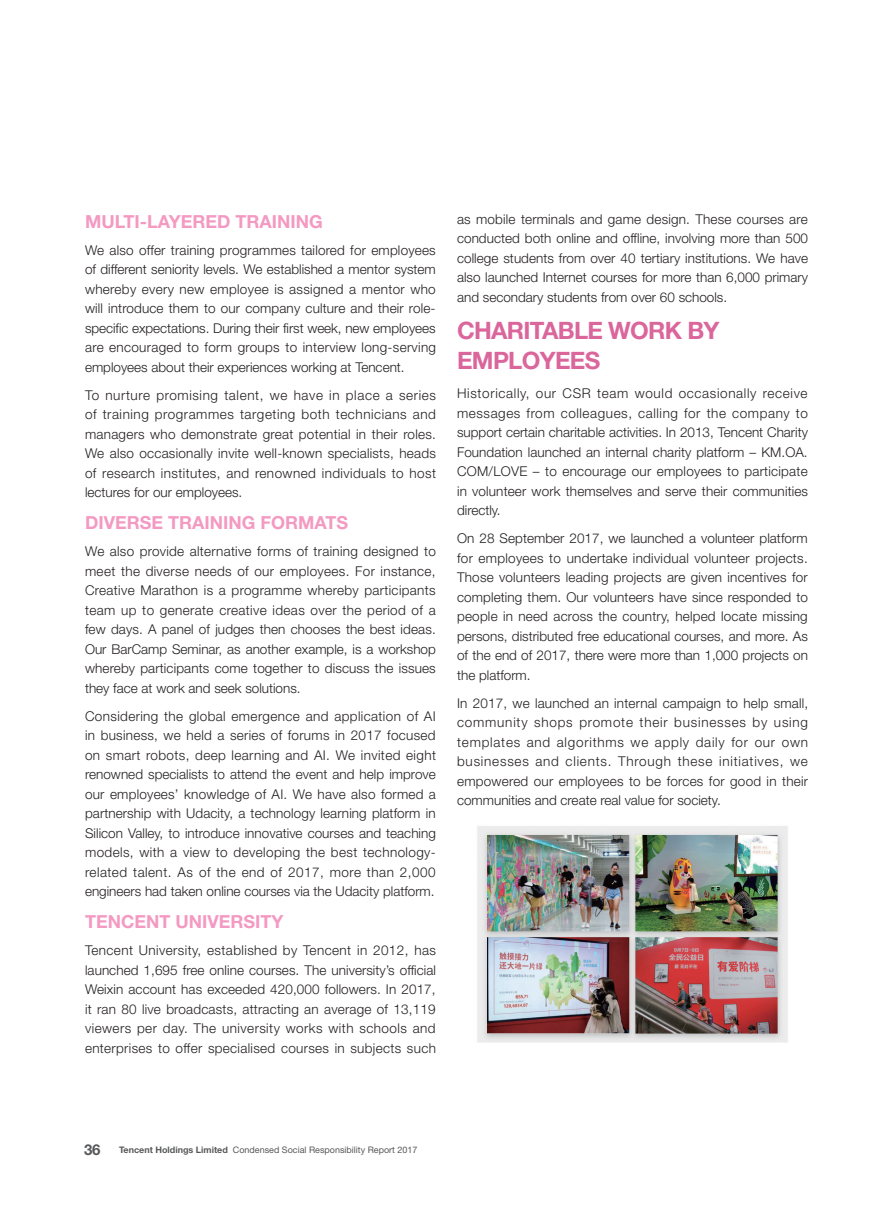
<style>
.page{position:relative;width:893px;height:1212px;background:#fff}
.page>*{position:absolute;margin:0;border:0;box-sizing:border-box;transform-origin:0 0}
.t1{font:700 24px "Helvetica Neue LT Std";color:#da669c}
.t2{font:700 18px "Helvetica Neue LT Std";color:#f499c2}
.t3{font:300 13.5px/19.5px "Helvetica Neue LT Std";color:#231f20;text-align:justify}
.t4{font:9px "Helvetica Neue LT Std";color:#57585a}
.s1{font-weight:700;font-size:15px}
.s2{font-weight:700}
</style>
<div class="page">
<img style="left:477px;top:826px;width:311px;height:217px">
<h2 class="t2" style="left:85px;top:210px;width:27px">MULTI</h2>
<h2 class="t2" style="left:140px;top:210px;width:20px">-LAYERED</h2>
<h2 class="t2" style="left:235px;top:210px;width:23px">TRAINING</h2>
<p class="t3" style="left:85px;top:240px;width:352px">We also offer training programmes tailored for employees of different seniority levels. We established a mentor system whereby every new employee is assigned a mentor who will introduce them to our company culture and their role&shy;specific expectations. During their first week, new employees are encouraged to form groups to interview long-serving employees about their experiences working at Tencent.</p>
<p class="t3" style="left:85px;top:385px;width:352px">To nurture promising talent, we have in place a series of training programmes targeting both technicians and managers who demonstrate great potential in their roles.<br>We also occasionally invite well-known specialists, heads of research institutes, and renowned individuals to host lectures for our employees.</p>
<h2 class="t2" style="left:85px;top:512px;width:25px">DIVERSE</h2>
<h2 class="t2" style="left:168px;top:512px;width:23px">TRAINING</h2>
<h2 class="t2" style="left:260px;top:512px;width:25px">FORMATS</h2>
<p class="t3" style="left:85px;top:541px;width:352px">We also provide alternative forms of training designed to meet the diverse needs of our employees. For instance, Creative Marathon is a programme whereby participants team up to generate creative ideas over the period of a few days. A panel of judges then chooses the best ideas.<br>Our BarCamp Seminar, as another example, is a workshop whereby participants come together to discuss the issues they face at work and seek solutions.</p>
<p class="t3" style="left:85px;top:706px;width:352px">Considering the global emergence and application of AI in business, we held a series of forums in 2017 focused on smart robots, deep learning and AI. We invited eight renowned specialists to attend the event and help improve our employees’ knowledge of AI. We have also formed a partnership with Udacity, a technology learning platform in Silicon Valley, to introduce innovative courses and teaching models, with a view to developing the best technology&shy;related talent. As of the end of 2017, more than 2,000 engineers had taken online courses via the Udacity platform.</p>
<h2 class="t2" style="left:85px;top:911px;width:25px">TENCENT</h2>
<h2 class="t2" style="left:175px;top:911px;width:25px">UNIVERSITY</h2>
<p class="t3" style="left:85px;top:940px;width:353px">Tencent University, established by Tencent in 2012, has launched 1,695 free online courses. The university’s official Weixin account has exceeded 420,000 followers. In 2017, it ran 80 live broadcasts, attracting an average of 13,119 viewers per day. The university works with schools and enterprises to offer specialised courses in subjects such</p>
<p class="t3" style="left:457px;top:209px;width:352px">as mobile terminals and game design. These courses are conducted both online and offline, involving more than 500 college students from over 40 tertiary institutions. We have also launched Internet courses for more than 6,000 primary and secondary students from over 60 schools.</p>
<h1 class="t1" style="left:457px;top:315px;width:33px">CHARITABLE</h1>
<h1 class="t1" style="left:608px;top:315px;width:96px">WOR K BY</h1>
<h1 class="t1" style="left:457px;top:345px;width:32px">EMPLOYEES</h1>
<p class="t3" style="left:457px;top:383px;width:352px">Historically, our CSR team would occasionally receive messages from colleagues, calling for the company to support certain charitable activities. In 2013, Tencent Charity Foundation launched an internal charity platform – KM.OA.<br>COM/LOVE – to encourage our employees to participate in volunteer work themselves and serve their communities directly.</p>
<p class="t3" style="left:457px;top:528px;width:352px">On 28 September 2017, we launched a volunteer platform for employees to undertake individual volunteer projects.<br>Those volunteers leading projects are given incentives for completing them. Our volunteers have since responded to people in need across the country, helped locate missing persons, distributed free educational courses, and more. As of the end of 2017, there were more than 1,000 projects on the platform.</p>
<p class="t3" style="left:457px;top:693px;width:352px">In 2017, we launched an internal campaign to help small, community shops promote their businesses by using templates and algorithms we apply daily for our own businesses and clients. Through these initiatives, we empowered our employees to be forces for good in their communities and create real value for society.</p>
<p class="t4" style="left:84px;top:1144px;width:335px"><span class="s1">36</span> <span class="s2">TENCENT HOLDINGS LIMITED</span> Condensed Social Responsibility Report 2017</p>
</div>
